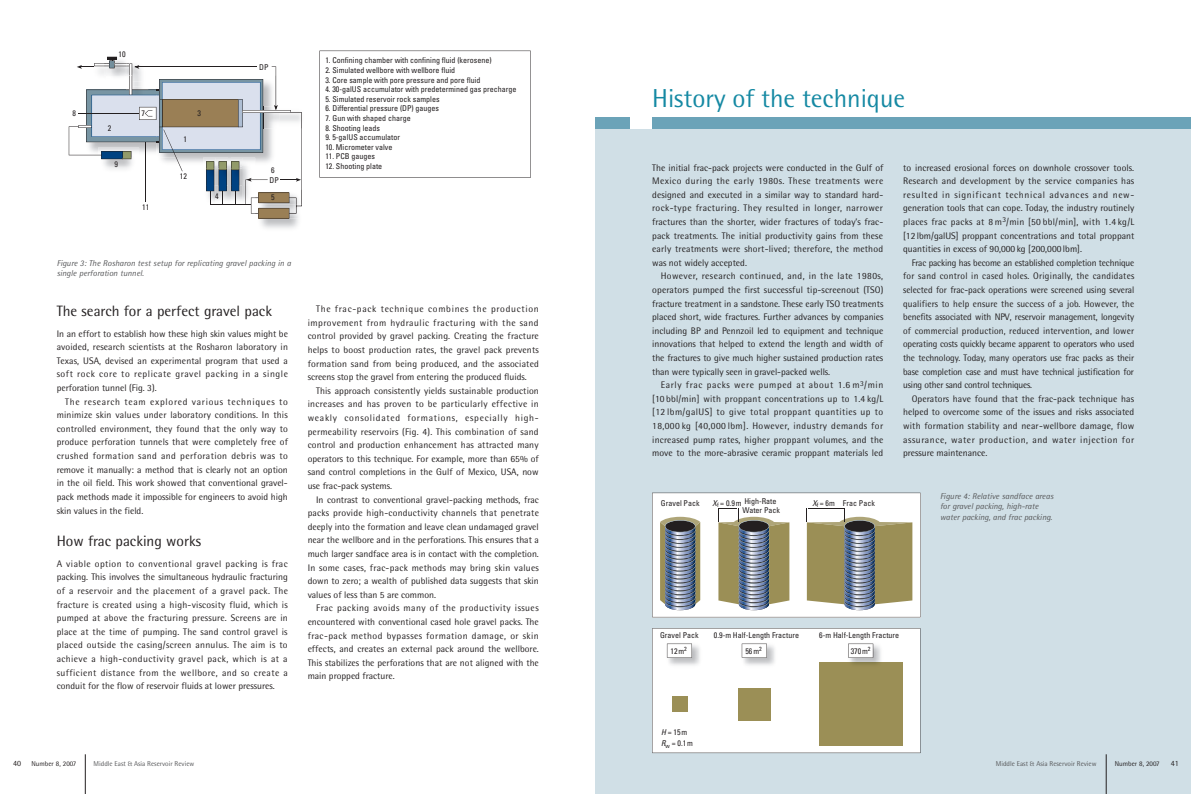
<style>
.page{position:relative;width:1191px;height:794px;background:#fff}
.page>*{position:absolute;margin:0;border:0;box-sizing:border-box;transform-origin:0 0}
.t1{font:26px "Rotis Semi Sans Std";color:#1589a3}
.t2{font:15px "Rotis Semi Sans Std";color:#231f20}
.t3{font:9.5px/13.6px "Rotis Semi Sans Std";color:#231f20;text-align:justify}
.t4{font:italic 8.5px/10.2px "Rotis Semi Sans Std";color:#57585a}
.t5{font:condensed 8px/9.6px "Univers LT Std";color:#231f20}
.t6{font:8px "Rotis Semi Sans Std";color:#231f20}
.t7{font:7px "Rotis Semi Sans Std";color:#57585a}
.t8{font:7px "Rotis Semi Sans Std";color:#231f20}
.s1{font-style:italic}
</style>
<div class="page">
<div style="left:595px;top:129px;width:596px;height:665px;background:#d0dfe6"></div>
<div style="left:595px;top:117px;width:596px;height:12px;background:#6ba3b8"></div>
<div style="left:630px;top:109px;width:21px;height:20px;background:#fff"></div>
<svg style="left:652px;top:493px;width:268px;height:124px;background:#bab9ad"></svg>
<svg style="left:652px;top:628px;width:268px;height:125px;background:#e1ded0"></svg>
<hr style="left:1106px;top:754px;width:1px;height:40px;background:#231f20">
<hr style="left:85px;top:754px;width:1px;height:40px;background:#231f20">
<img style="left:260px;top:219px;width:39px;height:10px">
<img style="left:258px;top:218px;width:40px;height:1px">
<svg style="left:319px;top:51px;width:212px;height:127px"></svg>
<svg style="left:69px;top:57px;width:233px;height:161px"></svg>
<p class="t5" style="left:119px;top:50px;width:9px">10</p>
<p class="t5" style="left:142px;top:203px;width:9px">11</p>
<p class="t5" style="left:180px;top:172px;width:9px">12</p>
<p class="t5" style="left:259px;top:63px;width:11px">DP</p>
<p class="t5" style="left:269px;top:176px;width:11px">DP</p>
<p class="t5" style="left:332px;top:56px;width:161px">Confining chamber with confining fluid (kerosene)</p>
<p class="t5" style="left:325px;top:66px;width:125px">2. Simulated wellbore with wellbore flu</p>
<p class="t5" style="left:325px;top:76px;width:157px">3. Core sample with pore pressure and pore fluid</p>
<p class="t5" style="left:325px;top:85px;width:193px">4. 30-galUS accumulato with redetermined gas precharge</p>
<p class="t5" style="left:325px;top:95px;width:116px">5. Simulated reservoir rock samples</p>
<p class="t5" style="left:325px;top:104px;width:115px">6. Di ferential pressure (DP) gauges</p>
<p class="t5" style="left:325px;top:114px;width:87px">7. Gun with shaped charge</p>
<p class="t5" style="left:325px;top:124px;width:56px">8. Shooting leads</p>
<p class="t5" style="left:325px;top:133px;width:76px">9. 5-galUS accumulator</p>
<p class="t5" style="left:329px;top:143px;width:65px">0. Micromete valve</p>
<p class="t5" style="left:325px;top:152px;width:51px">11. PCB gauges</p>
<p class="t5" style="left:329px;top:162px;width:55px">2. Shooting plate</p>
<p class="t4" style="left:57px;top:259px;width:236px">Figure 3: The Rosharon test setup for replicating gravel packing in a single perforation tunnel.</p>
<h2 class="t2" style="left:57px;top:305px;width:217px">The search for a perfect gravel pack</h2>
<p class="t3" style="left:57px;top:327px;width:233px">In an effort to establish how these high skin values might be avoided, research scientists at the Rosharon laboratory in Texas, USA, devised an experimental program that used a soft rock core to replicate gravel packing in a single perforation tunnel (Fig. 3).</p>
<p class="t3" style="left:57px;top:395px;width:233px;text-indent:9px">The research team explored various techniques to minimize skin values under laboratory conditions. In this controlled environment, they found that the only way to produce perforation tunnels that were completely free of crushed formation sand and perforation debris was to remove it manually: a method that is clearly not an option in the oil field. This work showed that conventional gravel&shy;pack methods made it impossible for engineers to avoid high skin values in the field.</p>
<h2 class="t2" style="left:57px;top:536px;width:146px">How frac packing works</h2>
<p class="t3" style="left:57px;top:558px;width:233px">A viable option to conventional gravel packing is frac packing. This involves the simultaneous hydraulic fracturing of a reservoir and the placement of a gravel pack. The fracture is created using a high-viscosity fluid, which is pumped at above the fracturing pressure. Screens are in place at the time of pumping. The sand control gravel is placed outside the casing/screen annulus. The aim is to achieve a high-conductivity gravel pack, which is at a sufficient distance from the wellbore, and so create a conduit for the flow of reservoir fluids at lower pressures.</p>
<p class="t3" style="left:308px;top:303px;width:233px;text-indent:9px">The frac-pack technique combines the production improvement from hydraulic fracturing with the sand control provided by gravel packing. Creating the fracture helps to boost production rates, the gravel pack prevents formation sand from being produced, and the associated screens stop the gravel from entering the produced fluids.</p>
<p class="t3" style="left:308px;top:385px;width:233px;text-indent:9px">This approach consistently yields sustainable production increases and has proven to be particularly effective in weakly consolidated formations, especially high&shy;permeability reservoirs (Fig. 4). This combination of sand control and production enhancement has attracted many operators to this technique. For example, more than 65% of sand control completions in the Gulf of Mexico, USA, now use frac-pack systems.</p>
<p class="t3" style="left:308px;top:493px;width:233px;text-indent:9px">In contrast to conventional gravel-packing methods, frac packs provide high-conductivity channels that penetrate deeply into the formation and leave clean undamaged gravel near the wellbore and in the perforations. This ensures that a much larger sandface area is in contact with the completion.<br>In some cases, frac-pack methods may bring skin values down to zero; a wealth of published data suggests that skin values of less than 5 are common.</p>
<p class="t3" style="left:308px;top:602px;width:233px;text-indent:9px">Frac packing avoids many of the productivity issues encountered with conventional cased hole gravel packs. The frac-pack method bypasses formation damage, or skin effects, and creates an external pack around the wellbore.<br>This stabilizes the perforations that are not aligned with the main propped fracture.</p>
<p class="t6" style="left:13px;top:760px;width:10px">40</p>
<p class="t8" style="left:32px;top:761px;width:46px">Number 8, 2007</p>
<p class="t7" style="left:94px;top:761px;width:102px">Middle East &amp; Asia Reservoir Review</p>
<h1 class="t1" style="left:652px;top:89px;width:254px">History of the technique</h1>
<p class="t3" style="left:652px;top:161px;width:233px">The initial frac-pack projects were conducted in the Gulf of Mexico during the early 1980s. These treatments were designed and executed in a similar way to standard hard&shy;rock-type fracturing. They resulted in longer, narrower fractures than the shorter, wider fractures of today’s frac&shy;pack treatments. The initial productivity gains from these early treatments were short-lived; therefore, the method was not widely accepted.</p>
<p class="t3" style="left:652px;top:270px;width:233px;text-indent:9px">However, research continued, and, in the late 1980s, operators pumped the first successful tip-screenout (TSO) fracture treatment in a sandstone. These early TSO treatments placed short, wide fractures. Further advances by companies including BP and Pennzoil led to equipment and technique innovations that helped to extend the length and width of the fractures to give much higher sustained production rates than were typically seen in gravel-packed wells.</p>
<p class="t3" style="left:652px;top:379px;width:233px;text-indent:9px">Early frac packs were pumped at about 1.6 m<sup>3</sup>/min [10 bbl/min] with proppant concentrations up to 1.4 kg/L [12 lbm/galUS] to give total proppant quantities up to 18,000 kg [40,000 lbm]. However, industry demands for increased pump rates, higher proppant volumes, and the move to the more-abrasive ceramic proppant materials led</p>
<p class="t5" style="left:661px;top:499px;width:40px">Gravel Pack</p>
<p class="t5" style="left:742px;top:497px;width:39px">High-Rate<br>Water Pack</p>
<p class="t5" style="left:843px;top:499px;width:33px">Frac Pack</p>
<p class="t5" style="left:712px;top:499px;width:30px"><span class="s1">X</span> = 0.9m</p>
<p class="t5" style="left:812px;top:499px;width:24px"><span class="s1">X</span>=6m</p>
<p class="t3" style="left:903px;top:161px;width:233px">to increased erosional forces on downhole crossover tools.<br>Research and development by the service companies has resulted in significant technical advances and new&shy;generation tools that can cope. Today, the industry routinely places frac packs at 8 m<sup>3</sup>/min [50 bbl/min], with 1.4 kg/L [12 lbm/galUS] proppant concentrations and total proppant quantities in excess of 90,000 kg [200,000 lbm].</p>
<p class="t3" style="left:903px;top:257px;width:233px;text-indent:9px">Frac packing has become an established completion technique for sand control in cased holes. Originally, the candidates selected for frac-pack operations were screened using several qualifiers to help ensure the success of a job. However, the benefits associated with NPV, reservoir management, longevity of commercial production, reduced intervention, and lower operating costs quickly became apparent to operators who used the technology. Today, many operators use frac packs as their base completion case and must have technical justification for using other sand control techniques.</p>
<p class="t3" style="left:903px;top:393px;width:233px;text-indent:9px">Operators have found that the frac-pack technique has helped to overcome some of the issues and risks associated with formation stability and near-wellbore damage, flow assurance, water production, and water injection for pressure maintenance.</p>
<p class="t4" style="left:940px;top:492px;width:115px">Figure 4: Relative sandface areas for gravel packing, high-rate water packing, and frac packing.</p>
<p class="t5" style="left:660px;top:631px;width:40px">Gravel Pack</p>
<p class="t5" style="left:714px;top:631px;width:87px">0.9-m Half-Length Fracture</p>
<p class="t5" style="left:819px;top:631px;width:81px">6-m Half-Length Fracture</p>
<p class="t5" style="left:670px;top:646px;width:15px">12m</p>
<p class="t5" style="left:745px;top:646px;width:15px">56m</p>
<p class="t5" style="left:850px;top:646px;width:19px">370m</p>
<p class="t5" style="left:661px;top:726px;width:33px;line-height:11.5px"><span class="s1">H</span>=15m<br><span class="s1">R</span><sub>w</sub> = 0.1m</p>
<p class="t7" style="left:995px;top:760px;width:102px">Middle East &amp; Asia Reservoir Review</p>
<p class="t8" style="left:1114px;top:760px;width:46px">Number 8, 2007</p>
<p class="t6" style="left:1171px;top:760px;width:10px">41</p>
</div>
